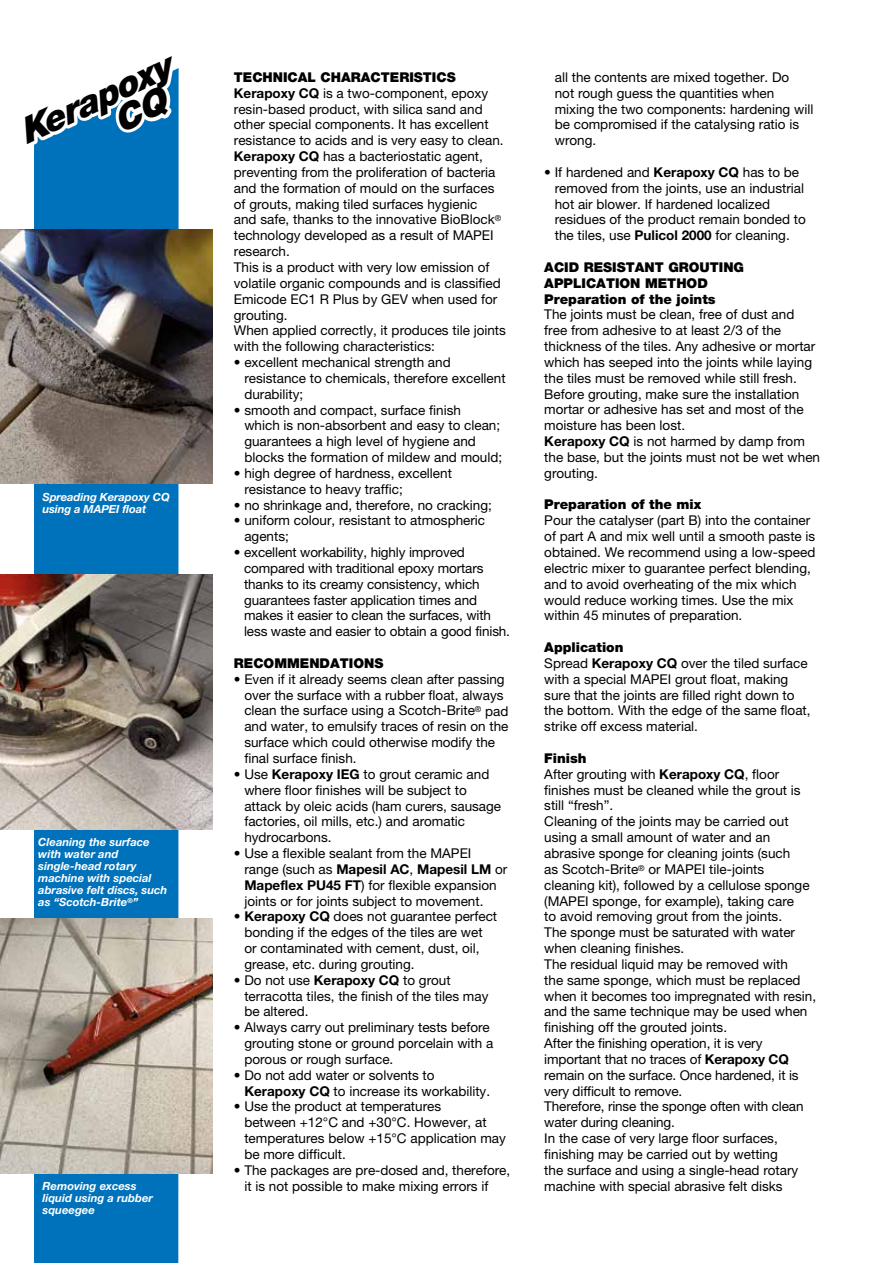
<style>
.page{position:relative;width:893px;height:1263px;background:#fff}
.page>*{position:absolute;margin:0;border:0;box-sizing:border-box;transform-origin:0 0}
.t1{font:italic 900 35.4px/29.2px "Helvetica Neue LTW1 G";color:#000}
.t2{font:13.5px/15.9px "Helvetica Neue LTW1 G";color:#000}
.t3{font:900 13.5px/15.9px "Helvetica Neue LTW1 G";color:#000}
.t4{font:italic 700 11.25px/12px "Helvetica Neue LTW1 G";color:#fff}
.s1{font-weight:900}
.s2{font-weight:700}
</style>
<div class="page">
<div style="left:34px;top:181px;width:145px;height:1082px;background:#0072bb"></div>
<img style="left:0;top:230px;width:213px;height:254px">
<img style="left:0;top:574px;width:213px;height:255px">
<img style="left:0;top:918px;width:213px;height:256px">
<svg style="left:34px;top:68px;width:145px;height:113px"></svg>
<h1 class="t1" style="left:98px;top:82px;width:75px;text-indent:-90px;rotate:-25deg">Kerapoxy<br>CQ</h1>
<p class="t4" style="left:43px;top:491px;width:129px">Spreading Kerapoxy CQ using a MAPEI float</p>
<p class="t4" style="left:38px;top:836px;width:131px">Cleaning the surface with water and single-head rotary machine with special abrasive felt discs, such as “Scotch-Brite<sup>®</sup>”</p>
<p class="t4" style="left:43px;top:1180px;width:112px">Removing excess liquid using a rubber squeegee</p>
<p class="t2" style="left:234px;top:69px;width:274px"><span class="s1">TECHNICAL CHARACTERISTICS </span><span class="s2">Kerapoxy CQ</span> is a two-component, epoxy resin-based product, with silica sand and other special components. It has excellent resistance to acids and is very easy to clean.<br><span class="s2">Kerapoxy CQ</span> has a bacteriostatic agent, preventing from the proliferation of bacteria and the formation of mould on the surfaces of grouts, making tiled surfaces hygienic<br>and safe, thanks to the innovative BioBlock<sup>® </sup>technology developed as a result of MAPEI research.<br>This is a product with very low emission of volatile organic compounds and is classified Emicode EC1 R Plus by GEV when used for grouting.<br>When applied correctly, it produces tile joints with the following characteristics:</p>
<p class="t2" style="left:244px;top:354px;width:263px;text-indent:-11px">• excellent mechanical strength and resistance to chemicals, therefore excellent durability;</p>
<p class="t2" style="left:244px;top:402px;width:259px;text-indent:-11px">• smooth and compact, surface finish<br>which is non-absorbent and easy to clean; guarantees a high level of hygiene and blocks the formation of mildew and mould;</p>
<p class="t2" style="left:244px;top:465px;width:209px;text-indent:-11px">• high degree of hardness, excellent resistance to heavy traffic;</p>
<p class="t2" style="left:234px;top:497px;width:260px">• no shrinkage and, therefore, no cracking;</p>
<p class="t2" style="left:244px;top:512px;width:242px;text-indent:-11px">• uniform colour, resistant to atmospheric agents;</p>
<p class="t2" style="left:244px;top:544px;width:267px;text-indent:-10px">• excellent workability, highly improved compared with traditional epoxy mortars thanks to its creamy consistency, which guarantees faster application times and makes it easier to clean the surfaces, with less waste and easier to obtain a good finish.</p>
<p class="t3" style="left:234px;top:655px;width:151px">RECOMMENDATIONS</p>
<p class="t2" style="left:244px;top:671px;width:266px;text-indent:-11px">• Even if it already seems clean after passing over the surface with a rubber float, always clean the surface using a Scotch-Brite<sup>®</sup> pad and water, to emulsify traces of resin on the surface which could otherwise modify the final surface finish.</p>
<p class="t2" style="left:244px;top:766px;width:258px;text-indent:-11px">• Use <span class="s2">Kerapoxy IEG</span> to grout ceramic and where floor finishes will be subject to attack by oleic acids (ham curers, sausage factories, oil mills, etc.) and aromatic hydrocarbons.</p>
<p class="t2" style="left:244px;top:845px;width:264px;text-indent:-11px">• Use a flexible sealant from the MAPEI range (such as <span class="s2">Mapesil AC</span>, <span class="s2">Mapesil LM</span> or <span class="s2">Mapeflex PU45 FT</span>) for flexible expansion joints or for joints subject to movement.</p>
<p class="t2" style="left:244px;top:908px;width:254px;text-indent:-11px">• <span class="s2">Kerapoxy CQ</span> does not guarantee perfect bonding if the edges of the tiles are wet or contaminated with cement, dust, oil, grease, etc. during grouting.</p>
<p class="t2" style="left:244px;top:972px;width:246px;text-indent:-11px">• Do not use <span class="s2">Kerapoxy CQ</span> to grout terracotta tiles, the finish of the tiles may be altered.</p>
<p class="t2" style="left:244px;top:1019px;width:251px;text-indent:-11px">• Always carry out preliminary tests before grouting stone or ground porcelain with a porous or rough surface.</p>
<p class="t2" style="left:244px;top:1067px;width:247px;text-indent:-11px">• Do not add water or solvents to<br><span class="s2">Kerapoxy CQ</span> to increase its workability.</p>
<p class="t2" style="left:244px;top:1098px;width:263px;text-indent:-11px">• Use the product at temperatures<br>between +12°C and +30°C. However, at temperatures below +15°C application may be more difficult.</p>
<p class="t2" style="left:244px;top:1162px;width:267px;text-indent:-11px">• The packages are pre-dosed and, therefore, it is not possible to make mixing errors if</p>
<p class="t2" style="left:555px;top:69px;width:260px">all the contents are mixed together. Do<br>not rough guess the quantities when mixing the two components: hardening will be compromised if the catalysing ratio is wrong.</p>
<p class="t2" style="left:555px;top:164px;width:253px;text-indent:-11px">• If hardened and <span class="s2">Kerapoxy CQ</span> has to be removed from the joints, use an industrial hot air blower. If hardened localized residues of the product remain bonded to the tiles, use <span class="s2">Pulicol 2000</span> for cleaning.</p>
<p class="t3" style="left:544px;top:259px;width:201px">ACID RESISTANT GROUTING<br>APPLICATION METHOD<br>Preparation of the joints</p>
<p class="t2" style="left:544px;top:307px;width:277px">The joints must be clean, free of dust and free from adhesive to at least 2/3 of the thickness of the tiles. Any adhesive or mortar which has seeped into the joints while laying the tiles must be removed while still fresh.<br>Before grouting, make sure the installation mortar or adhesive has set and most of the moisture has been lost.<br><span class="s2">Kerapoxy CQ</span> is not harmed by damp from the base, but the joints must not be wet when grouting.</p>
<p class="t3" style="left:544px;top:497px;width:159px">Preparation of the mix</p>
<p class="t2" style="left:544px;top:512px;width:273px">Pour the catalyser (part B) into the container of part A and mix well until a smooth paste is obtained. We recommend using a low-speed electric mixer to guarantee perfect blending, and to avoid overheating of the mix which would reduce working times. Use the mix within 45 minutes of preparation.</p>
<p class="t2" style="left:544px;top:639px;width:268px"><span class="s1">Application<br></span>Spread <span class="s2">Kerapoxy CQ</span> over the tiled surface with a special MAPEI grout float, making sure that the joints are filled right down to the bottom. With the edge of the same float, strike off excess material.</p>
<p class="t2" style="left:544px;top:750px;width:273px"><span class="s1">Finish<br></span>After grouting with <span class="s2">Kerapoxy CQ</span>, floor finishes must be cleaned while the grout is still “fresh”.<br>Cleaning of the joints may be carried out using a small amount of water and an abrasive sponge for cleaning joints (such<br>as Scotch-Brite<sup>®</sup> or MAPEI tile-joints cleaning kit), followed by a cellulose sponge (MAPEI sponge, for example), taking care<br>to avoid removing grout from the joints.<br>The sponge must be saturated with water when cleaning finishes.<br>The residual liquid may be removed with<br>the same sponge, which must be replaced when it becomes too impregnated with resin, and the same technique may be used when finishing off the grouted joints.<br>After the finishing operation, it is very important that no traces of <span class="s2">Kerapoxy CQ </span>remain on the surface. Once hardened, it is very difficult to remove.<br>Therefore, rinse the sponge often with clean water during cleaning.<br>In the case of very large floor surfaces, finishing may be carried out by wetting<br>the surface and using a single-head rotary machine with special abrasive felt disks</p>
</div>
